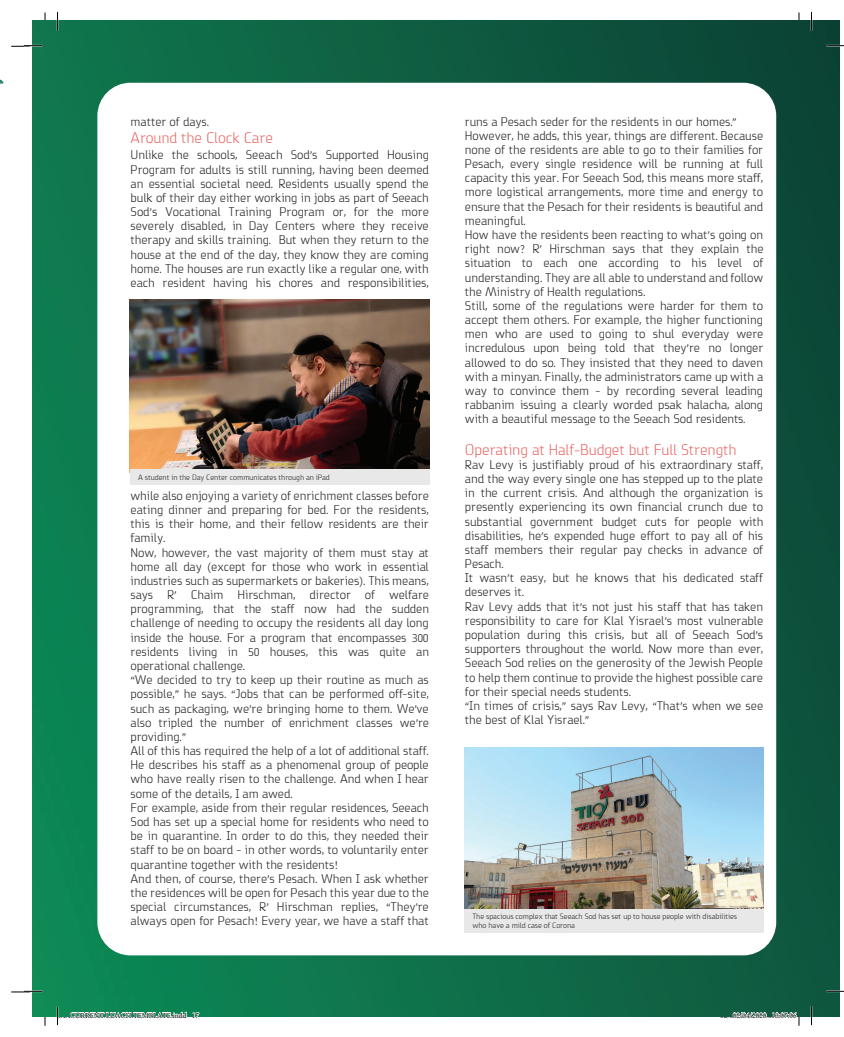
<style>
.page{position:relative;width:844px;height:1037px;background:#fff}
.page>*{position:absolute;margin:0;border:0;box-sizing:border-box;transform-origin:0 0}
.t1{font:300 14.12px "Fb Parking Eng";letter-spacing:-.01em;color:#e76662}
.t2{font:300 11.62px/14.1px "Fb Parking Eng";letter-spacing:-.01em;color:#201d1d}
.t3{font:7.5px "Minion Pro";color:#000}
.t4{font:300 7.12px/8.8px "Fb Parking Eng";letter-spacing:-.01em;color:#201d1d}
</style>
<div class="page">
<svg style="left:0;top:79px;width:3px;height:5px"></svg>
<svg style="left:44px;top:12px;width:2px;height:9px"></svg>
<svg style="left:44px;top:1015px;width:2px;height:10px"></svg>
<svg style="left:798px;top:12px;width:2px;height:9px"></svg>
<img style="left:33px;top:21px;width:806px;height:994px">
<div style="left:97px;top:83px;width:679px;height:872px;background:#fff;border-radius:33px"></div>
<img style="left:464px;top:747px;width:300px;height:162px">
<div style="left:464px;top:909px;width:300px;height:23px;background:#e8e8e9"></div>
<img style="left:130px;top:299px;width:299px;height:170px">
<div style="left:130px;top:469px;width:299px;height:15px;background:#e8e8e9"></div>
<svg style="left:11px;top:45px;width:32px;height:2px"></svg>
<svg style="left:814px;top:45px;width:30px;height:2px"></svg>
<svg style="left:11px;top:990px;width:32px;height:2px"></svg>
<svg style="left:814px;top:990px;width:30px;height:2px"></svg>
<svg style="left:57px;top:12px;width:1px;height:19px"></svg>
<svg style="left:57px;top:1006px;width:1px;height:18px"></svg>
<svg style="left:810px;top:12px;width:2px;height:19px"></svg>
<svg style="left:810px;top:1006px;width:2px;height:18px"></svg>
<svg style="left:70px;top:976px;width:129px;height:41px;background:#1e8f61"></svg>
<svg style="left:733px;top:1011px;width:33px;height:6px"></svg>
<svg style="left:772px;top:1006px;width:28px;height:19px"></svg>
<p class="t2" style="left:131px;top:115px;width:80px">matter of days.</p>
<p class="t1" style="left:131px;top:131px;width:144px">Around the Clock Care</p>
<p class="t2" style="left:131px;top:149px;width:300px;text-align:justify">Unlike the schools, Seeach Sod’s Supported Housing Program for adults is still running, having been deemed an essential societal need. Residents usually spend the bulk of their day either working in jobs as part of Seeach Sod’s Vocational Training Program or, for the more severely disabled, in Day Centers where they receive therapy and skills training. But when they return to the house at the end of the day, they know they are coming home. The houses are run exactly like a regular one, with each resident having his chores and responsibilities,</p>
<p class="t4" style="left:138px;top:473px;width:193px">A student in the Day Center communicates through an iPad</p>
<p class="t2" style="left:131px;top:489px;width:300px">while also enjoying a variety of enrichment classes before eating dinner and preparing for bed. For the residents, this is their home, and their fellow residents are their family.<br>Now, however, the vast majority of them must stay at home all day (except for those who work in essential industries such as supermarkets or bakeries). This means, says R’ Chaim Hirschman, director of welfare programming, that the staff now had the sudden challenge of needing to occupy the residents all day long inside the house. For a program that encompasses 300 residents living in 50 houses, this was quite an operational challenge.<br>“We decided to try to keep up their routine as much as possible,” he says. “Jobs that can be performed off-site, such as packaging, we’re bringing home to them. We’ve also tripled the number of enrichment classes we’re providing.”<br>All of this has required the help of a lot of additional staff.<br>He describes his staff as a phenomenal group of people who have really risen to the challenge. And when I hear some of the details, I am awed.<br>For example, aside from their regular residences, Seeach Sod has set up a special home for residents who need to be in quarantine. In order to do this, they needed their staff to be on board – in other words, to voluntarily enter quarantine together with the residents!<br>And then, of course, there’s Pesach. When I ask whether the residences will be open for Pesach this year due to the special circumstances, R’ Hirschman replies, “They’re always open for Pesach! Every year, we have a staff that</p>
<p class="t2" style="left:465px;top:115px;width:300px">runs a Pesach seder for the residents in our homes.” However, he adds, this year, things are different. Because none of the residents are able to go to their families for Pesach, every single residence will be running at full capacity this year. For Seeach Sod, this means more staff, more logistical arrangements, more time and energy to ensure that the Pesach for their residents is beautiful and meaningful.<br>How have the residents been reacting to what’s going on right now? R’ Hirschman says that they explain the situation to each one according to his level of understanding. They are all able to understand and follow the Ministry of Health regulations.<br>Still, some of the regulations were harder for them to accept them others. For example, the higher functioning men who are used to going to shul everyday were incredulous upon being told that they’re no longer allowed to do so. They insisted that they need to daven with a minyan. Finally, the administrators came up with a way to convince them - by recording several leading rabbanim issuing a clearly worded psak halacha, along with a beautiful message to the Seeach Sod residents.</p>
<p class="t1" style="left:465px;top:443px;width:273px">Operating at Half-Budget but Full Strength</p>
<p class="t2" style="left:465px;top:458px;width:300px">Rav Levy is justifiably proud of his extraordinary staff, and the way every single one has stepped up to the plate in the current crisis. And although the organization is presently experiencing its own financial crunch due to substantial government budget cuts for people with disabilities, he’s expended huge effort to pay all of his staff members their regular pay checks in advance of Pesach.<br>It wasn’t easy, but he knows that his dedicated staff deserves it.<br>Rav Levy adds that it’s not just his staff that has taken responsibility to care for Klal Yisrael’s most vulnerable population during this crisis, but all of Seeach Sod’s supporters throughout the world. Now more than ever, Seeach Sod relies on the generosity of the Jewish People to help them continue to provide the highest possible care for their special needs students.<br>“In times of crisis,” says Rav Levy, “That’s when we see the best of Klal Yisrael.”</p>
<p class="t4" style="left:472px;top:912px;width:266px">The spacious complex that Seeach Sod has set up to house people with disabilities who have a mild case of Corona</p>
<p class="t3" style="left:70px;top:1009px;width:131px">CURRENT LUACH TEMPLATE.indd 17</p>
<p class="t3" style="left:733px;top:1009px;width:65px">02/04/2020 10:07:06</p>
<p class="t3" style="left:58px;top:1010px;width:131px">CURRENT LUACH TEMPLATE.indd 16</p>
<p class="t3" style="left:720px;top:1010px;width:65px">02/04/2 20 1 :06:24</p>
</div>
